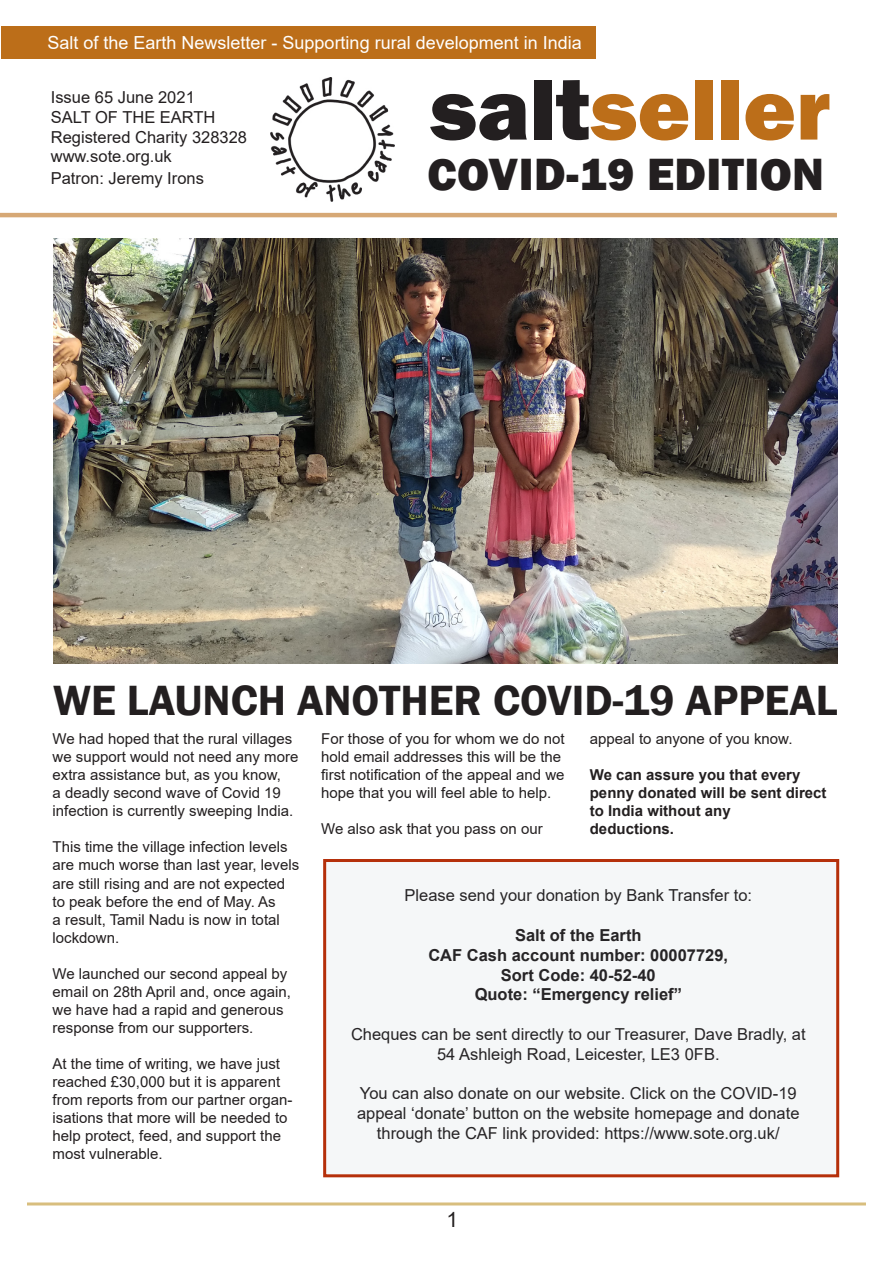
<style>
.page{position:relative;width:893px;height:1263px;background:#fff}
.page>*{position:absolute;margin:0;border:0;box-sizing:border-box;transform-origin:0 0}
.t1{font:800 90px "Franklin Gothic";color:#bc6e19}
.t2{font:800 46.5px "Franklin Gothic";letter-spacing:.01em;color:#231f20}
.t3{font:600 43.5px "Franklin Gothic";color:#231f20}
.t4{font:21px "Arial";color:#231f20}
.t5{font:18px "Arial";color:#fff}
.t6{font:16.5px/19.8px "Arial";color:#231f20;text-align:center}
.t7{font:700 16.5px "Arial";color:#231f20}
.t8{font:15px/18px "Arial";color:#231f20}
.t9{font:700 15px/18px "Arial";color:#231f20}
.s1{color:#231f20}
</style>
<div class="page">
<img style="left:271px;top:77px;width:124px;height:124px">
<div style="left:1px;top:26px;width:595px;height:33px;background:#bc6e19"></div>
<hr style="left:0;top:213px;width:837px;height:4px;background:#d6a875">
<div style="left:27px;top:1202px;width:839px;height:3px;border:2px solid #d8be7e"></div>
<img style="left:53px;top:238px;width:785px;height:425px">
<div style="left:323px;top:859px;width:516px;height:318px;background:#f5f7f8"></div>
<div style="left:323px;top:859px;width:516px;height:318px;border:3px solid #b5300b"></div>
<p class="t5" style="left:47px;top:30px;width:536px">Salt of the Earth Newsletter - Supporting rural development in India</p>
<p class="t6" style="left:51px;top:87px;width:146px">Issue 65 June 2021</p>
<p class="t6" style="left:51px;top:107px;width:166px">SALT OF THE EARTH</p>
<p class="t6" style="left:51px;top:127px;width:198px">Registered Charity 328328</p>
<p class="t6" style="left:51px;top:146px;width:123px">www.sote.org.uk</p>
<p class="t6" style="left:51px;top:168px;width:155px">Patron: Jeremy Irons</p>
<p class="t1" style="left:429px;top:51px;width:402px"><span class="s1">salt</span>seller</p>
<p class="t2" style="left:427px;top:144px;width:398px">COVID-19 EDITION</p>
<p class="t3" style="left:53px;top:674px;width:786px">WE LAUNCH ANOTHER COVID-19 APPEAL</p>
<p class="t8" style="left:53px;top:730px;width:247px">We had hoped that the rural villages we support would not need any more extra assistance but, as you know,<br>a deadly second wave of Covid 19 infection is currently sweeping India.</p>
<p class="t8" style="left:53px;top:838px;width:248px">This time the village infection levels are much worse than last year, levels are still rising and are not expected to peak before the end of May. As<br>a result, Tamil Nadu is now in total lockdown.</p>
<p class="t8" style="left:53px;top:964px;width:240px">We launched our second appeal by email on 28th April and, once again, we have had a rapid and generous response from our supporters.</p>
<p class="t8" style="left:53px;top:1054px;width:242px">At the time of writing, we have just reached £30,000 but it is apparent from reports from our partner organ&shy;isations that more will be needed to help protect, feed, and support the most vulnerable.</p>
<p class="t8" style="left:321px;top:730px;width:245px">For those of you for whom we do not hold email addresses this will be the first notification of the appeal and we hope that you will feel able to help.</p>
<p class="t8" style="left:321px;top:820px;width:223px">We also ask that you pass on our</p>
<p class="t8" style="left:590px;top:730px;width:204px">appeal to anyone of you know.</p>
<p class="t9" style="left:590px;top:766px;width:238px">We can assure you that every penny donated will be sent direct to India without any</p>
<p class="t9" style="left:590px;top:820px;width:86px">deductions.</p>
<p class="t6" style="left:404px;top:886px;width:349px">Please send your donation by Bank Transfer to:</p>
<p class="t7" style="left:515px;top:924px;width:128px">Salt of the Earth</p>
<p class="t7" style="left:428px;top:943px;width:301px">CAF Cash account number: 00007729,</p>
<p class="t7" style="left:501px;top:963px;width:156px">Sort Code: 40-52-40</p>
<p class="t7" style="left:475px;top:983px;width:209px">Quote: “Emergency relief”</p>
<p class="t6" style="left:351px;top:1024px;width:456px">Cheques can be sent directly to our Treasurer, Dave Bradly, at<br>54 Ashleigh Road, Leicester, LE3 0FB.</p>
<p class="t6" style="left:357px;top:1084px;width:444px">You can also donate on our website. Click on the COVID-19 appeal ‘donate’ button on the website homepage and donate through the CAF link provided: https://www.sote.org.uk/</p>
<p class="t4" style="left:446px;top:1205px;width:13px">1</p>
</div>
